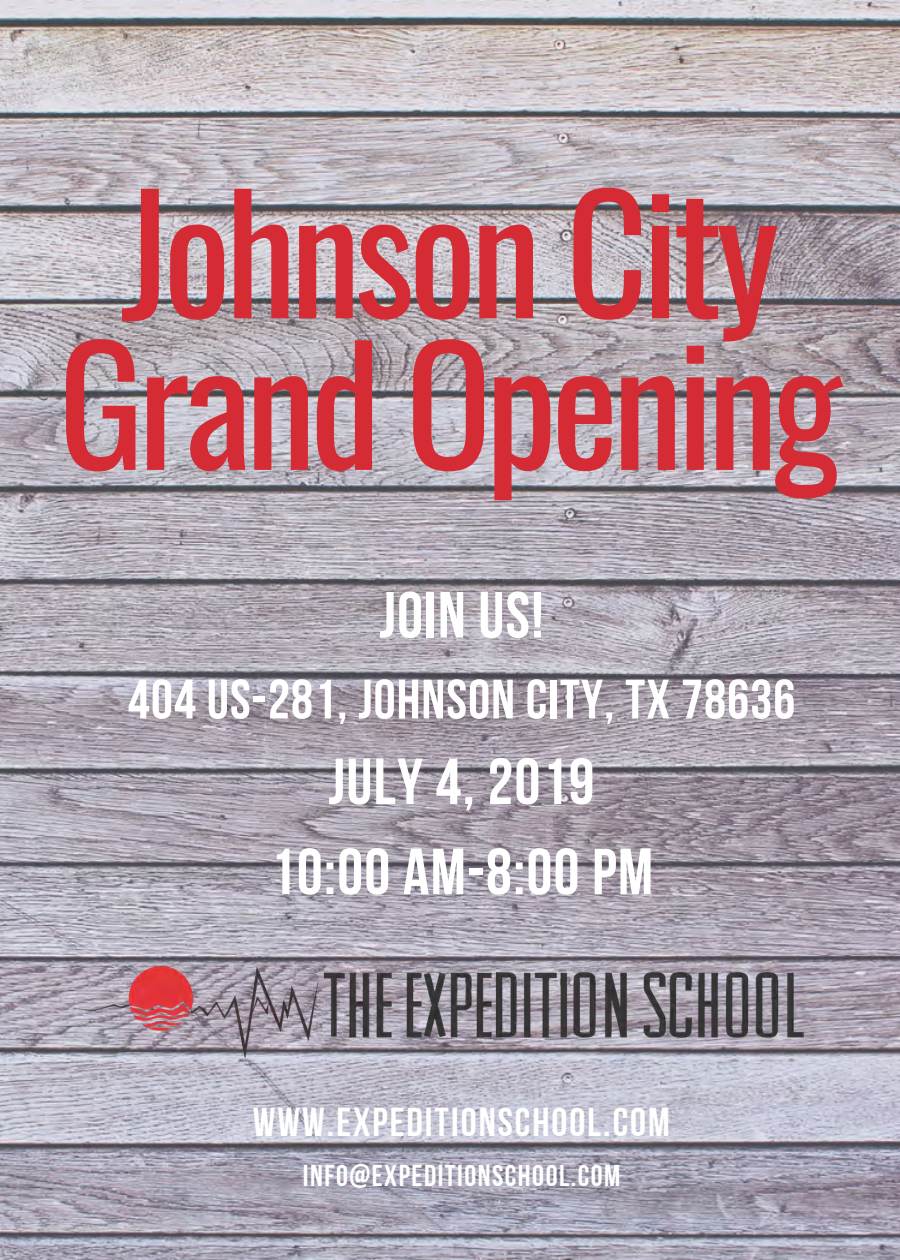
<style>
.page{position:relative;width:900px;height:1260px;background:#fff}
.page>*{position:absolute;margin:0;border:0;box-sizing:border-box;transform-origin:0 0}
.t1{font:160px/151.5px "Oswald";letter-spacing:-.035em;color:#d42b35;text-align:center}
.t2{font:65px/90.2px "Bebas Neue Cyrillic";letter-spacing:.02em;color:#fff;text-align:center}
.t3{font:55.5px "Bebas Neue Cyrillic";letter-spacing:.02em;color:#fff}
.t4{font:40.25px "Bebas Neue Cyrillic";letter-spacing:.05em;color:#fff}
.t5{font:30px "Bebas Neue Cyrillic";letter-spacing:.05em;color:#fff}
</style>
<div class="page">
<img style="left:0;top:0;width:900px;height:1260px">
<img style="left:61px;top:724px;width:750px;height:536px">
<h1 class="t1" style="left:58px;top:170px;width:785px">Johnson City<br>Grand Opening</h1>
<p class="t2" style="left:379px;top:576px;width:166px">JOIN US!</p>
<p class="t3" style="left:128px;top:677px;width:669px">404 US-281, JOHNSON CITY, TX 78636</p>
<p class="t2" style="left:270px;top:743px;width:385px">JULY 4, 2019<br>10:00 AM-8:00 PM</p>
<p class="t4" style="left:253px;top:1105px;width:419px">WWW.EXPEDITIONSCHOOL.COM</p>
<p class="t5" style="left:303px;top:1164px;width:319px">INFO@EXPEDITIONSCHOOL.COM</p>
</div>
